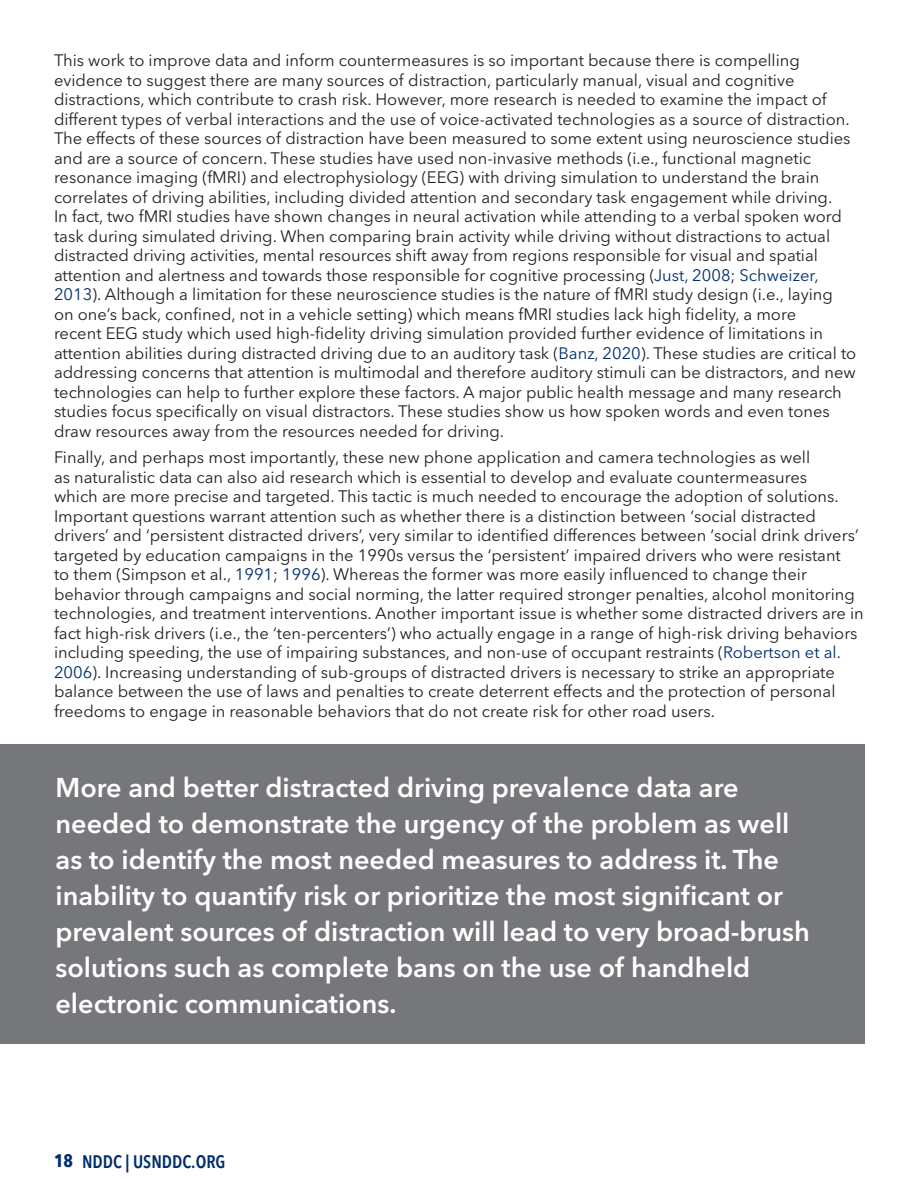
<style>
.page{position:relative;width:918px;height:1188px;background:#fff}
.page>*{position:absolute;margin:0;border:0;box-sizing:border-box;transform-origin:0 0}
.t1{font:600 27px/36px "Avenir Next LT Pro";color:#fff}
.t2{font:600 condensed 18px "Avenir Next LT Pro";color:#002e6d}
.t3{font:16.5px/19.5px "Avenir Next LT Pro";color:#231f20}
.s1{color:#002e6d}
.s2{font-weight:700}
</style>
<div class="page">
<div style="left:0;top:744px;width:864px;height:299px;background:#76777a"></div>
<p class="t3" style="left:54px;top:52px;width:804px">This work to improve data and inform countermeasures is so important because there is compelling evidence to suggest there are many sources of distraction, particularly manual, visual and cognitive distractions, which contribute to crash risk. However, more research is needed to examine the impact of different types of verbal interactions and the use of voice-activated technologies as a source of distraction.<br>The effects of these sources of distraction have been measured to some extent using neuroscience studies and are a source of concern. These studies have used non-invasive methods (i.e., functional magnetic resonance imaging (fMRI) and electrophysiology (EEG) with driving simulation to understand the brain correlates of driving abilities, including divided attention and secondary task engagement while driving.<br>In fact, two fMRI studies have shown changes in neural activation while attending to a verbal spoken word task during simulated driving. When comparing brain activity while driving without distractions to actual distracted driving activities, mental resources shift away from regions responsible for visual and spatial attention and alertness and towards those responsible for cognitive processing (<span class="s1">Just, 2008</span>; <span class="s1">Schweizer, 2013</span>). Although a limitation for these neuroscience studies is the nature of fMRI study design (i.e., laying on one’s back, confined, not in a vehicle setting) which means fMRI studies lack high fidelity, a more<br>recent EEG study which used high-fidelity driving simulation provided further evidence of limitations in attention abilities during distracted driving due to an auditory task (<span class="s1">Banz, 2020</span>). These studies are critical to addressing concerns that attention is multimodal and therefore auditory stimuli can be distractors, and new technologies can help to further explore these factors. A major public health message and many research studies focus specifically on visual distractors. These studies show us how spoken words and even tones draw resources away from the resources needed for driving.</p>
<p class="t3" style="left:54px;top:449px;width:811px">Finally, and perhaps most importantly, these new phone application and camera technologies as well<br>as naturalistic data can also aid research which is essential to develop and evaluate countermeasures<br>which are more precise and targeted. This tactic is much needed to encourage the adoption of solutions.<br>Important questions warrant attention such as whether there is a distinction between ‘social distracted drivers’ and ‘persistent distracted drivers’, very similar to identified differences between ‘social drink drivers’ targeted by education campaigns in the 1990s versus the ‘persistent’ impaired drivers who were resistant<br>to them (Simpson et al., <span class="s1">1991</span>; <span class="s1">1996</span>). Whereas the former was more easily influenced to change their behavior through campaigns and social norming, the latter required stronger penalties, alcohol monitoring technologies, and treatment interventions. Another important issue is whether some distracted drivers are in fact high-risk drivers (i.e., the ‘ten-percenters’) who actually engage in a range of high-risk driving behaviors including speeding, the use of impairing substances, and non-use of occupant restraints (<span class="s1">Robertson et al.<br>2006</span>). Increasing understanding of sub-groups of distracted drivers is necessary to strike an appropriate balance between the use of laws and penalties to create deterrent effects and the protection of personal freedoms to engage in reasonable behaviors that do not create risk for other road users.</p>
<p class="t1" style="left:56px;top:772px;width:756px">More and better distracted driving prevalence data are needed to demonstrate the urgency of the problem as well as to identify the most needed measures to address it. The inability to quantify risk or prioritize the most significant or prevalent sources of distraction will lead to very broad-brush solutions such as complete bans on the use of handheld electronic communications.</p>
<p class="t2" style="left:54px;top:1154px;width:173px"><span class="s2">18</span> NDDC | USNDDC.ORG</p>
</div>
